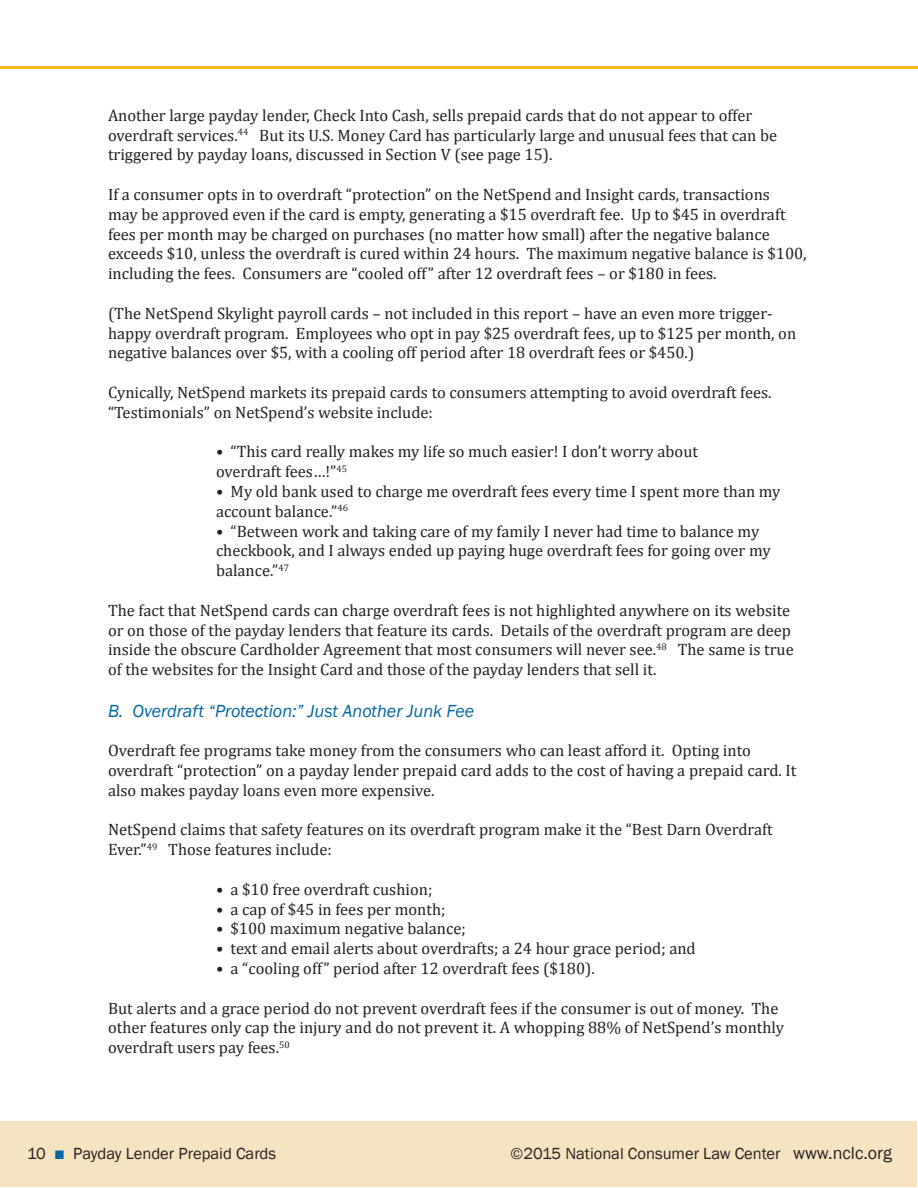
<style>
.page{position:relative;width:918px;height:1188px;background:#fff}
.page>*{position:absolute;margin:0;border:0;box-sizing:border-box;transform-origin:0 0}
.t1{font:italic 18px "Franklin Gothic";color:#0065a4}
.t2{font:16.5px/19.8px "Cambria";color:#231f20}
.t3{font:16.5px "Franklin Gothic";color:#231f20}
.s1{font-size:18px;color:#0065a4}
.s2{font-size:18px}
</style>
<div class="page">
<div style="left:1px;top:1121px;width:916px;height:66px;background:#f6e3bf"></div>
<hr style="left:0;top:66px;width:918px;height:3px;background:#fcb814">
<p class="t2" style="left:108px;top:105px;width:671px">Another large payday lender, Check Into Cash, sells prepaid cards that do not appear to offer overdraft services.<sup>44</sup> But its U.S. Money Card has particularly large and unusual fees that can be triggered by payday loans, discussed in Section V (see page 15).</p>
<p class="t2" style="left:108px;top:184px;width:700px">If a consumer opts in to overdraft “protection” on the NetSpend and Insight cards, transactions<br>may be approved even if the card is empty, generating a $15 overdraft fee. Up to $45 in overdraft fees per month may be charged on purchases (no matter how small) after the negative balance exceeds $10, unless the overdraft is cured within 24 hours. The maximum negative balance is $100, including the fees. Consumers are “cooled off” after 12 overdraft fees – or $180 in fees.</p>
<p class="t2" style="left:108px;top:303px;width:690px">(The NetSpend Skylight payroll cards – not included in this report – have an even more trigger&shy;happy overdraft program. Employees who opt in pay $25 overdraft fees, up to $125 per month, on negative balances over $5, with a cooling off period after 18 overdraft fees or $450.)</p>
<p class="t2" style="left:108px;top:382px;width:665px">Cynically, NetSpend markets its prepaid cards to consumers attempting to avoid overdraft fees. “Testimonials” on NetSpend’s website include:</p>
<p class="t2" style="left:216px;top:442px;width:484px">• “This card really makes my life so much easier! I don’t worry about overdraft fees…!”<sup>45</sup></p>
<p class="t2" style="left:216px;top:481px;width:566px">• My old bank used to charge me overdraft fees every time I spent more than my account balance.”<sup>46</sup></p>
<p class="t2" style="left:216px;top:521px;width:556px">• “Between work and taking care of my family I never had time to balance my checkbook, and I always ended up paying huge overdraft fees for going over my balance.”<sup>47</sup></p>
<p class="t2" style="left:108px;top:600px;width:687px">The fact that NetSpend cards can charge overdraft fees is not highlighted anywhere on its website or on those of the payday lenders that feature its cards. Details of the overdraft program are deep inside the obscure Cardholder Agreement that most consumers will never see.<sup>48</sup> The same is true of the websites for the Insight Card and those of the payday lenders that sell it.</p>
<p class="t1" style="left:108px;top:699px;width:368px">B. Overdraft “Protection:” Just Another Junk Fee</p>
<p class="t2" style="left:108px;top:741px;width:690px">Overdraft fee programs take money from the consumers who can least afford it. Opting into overdraft “protection” on a payday lender prepaid card adds to the cost of having a prepaid card. It also makes payday loans even more expensive.</p>
<p class="t2" style="left:108px;top:820px;width:666px">NetSpend claims that safety features on its overdraft program make it the “Best Darn Overdraft<br>Ever.”<sup>49</sup> Those features include:</p>
<p class="t2" style="left:216px;top:879px;width:218px">• a $10 free overdraft cushion;</p>
<p class="t2" style="left:216px;top:899px;width:231px">• a cap of $45 in fees per month;</p>
<p class="t2" style="left:216px;top:919px;width:251px">• $100 maximum negative balance;</p>
<p class="t2" style="left:216px;top:939px;width:481px">• text and email alerts about overdrafts; a 24 hour grace period; and</p>
<p class="t2" style="left:216px;top:958px;width:380px">• a “cooling off” period after 12 overdraft fees ($180).</p>
<p class="t2" style="left:108px;top:998px;width:678px">But alerts and a grace period do not prevent overdraft fees if the consumer is out of money. The other features only cap the injury and do not prevent it. A whopping 88% of NetSpend’s monthly overdraft users pay fees.<sup>50</sup></p>
<p class="t3" style="left:27px;top:1143px;width:251px">10 <span class="s1">■</span> Payday Lender Prepaid Cards</p>
<p class="t3" style="left:511px;top:1143px;width:383px">©2015 National Consumer Law Center <span class="s2">www.nclc.org</span></p>
</div>
